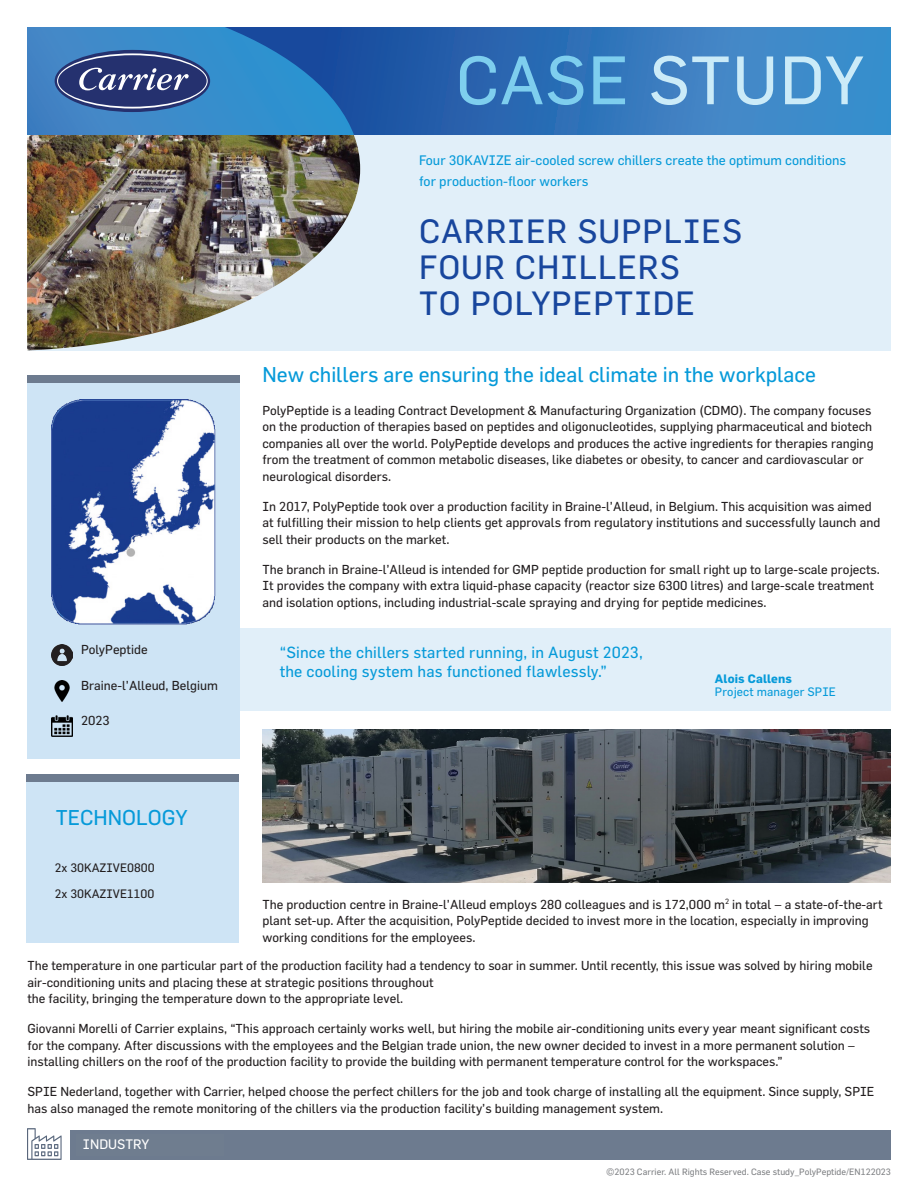
<style>
.page{position:relative;width:918px;height:1188px;background:#fff}
.page>*{position:absolute;margin:0;border:0;box-sizing:border-box;transform-origin:0 0}
.t1{font:67.05px "Flama Basic";letter-spacing:.02em;color:#cbebf8}
.t2{font:33px/36px "Flama";letter-spacing:.03em;color:#18469d}
.t3{font:21px "Flama";color:#069ad9}
.t4{font:15.75px/18.5px "Flama";letter-spacing:.01em;color:#069ad9}
.t5{font:13.5px/21px "Flama";color:#069ad9}
.t6{font:13.5px "Flama";color:#fff}
.t7{font:12.75px/16.5px "Flama";color:#231f20}
.t8{font:12.6px "Flama";letter-spacing:.025em;color:#fff}
.t9{font:12px "Flama";color:#231f20}
.t10{font:12px "Flama";letter-spacing:.01em;color:#069ad9}
.t11{font:700 12px "Flama";letter-spacing:.01em;color:#069ad9}
.t12{font:9px "Flama";color:#808285}
.s1{color:#7eceee}
</style>
<div class="page">
<div style="left:27px;top:775px;width:212px;height:168px;background:#cee4f5"></div>
<div style="left:71px;top:1131px;width:820px;height:29px;background:#6d7b8f"></div>
<svg style="left:27px;top:1128px;width:35px;height:32px"></svg>
<svg style="left:27px;top:27px;width:864px;height:108px;background:#3375b8"></svg>
<div style="left:27px;top:629px;width:864px;height:82px;background:#e1eff9"></div>
<div style="left:27px;top:376px;width:213px;height:383px;background:#cee4f5"></div>
<div style="left:27px;top:375px;width:213px;height:8px;background:#6d7b8f"></div>
<div style="left:27px;top:135px;width:864px;height:216px;background:#e1eff9"></div>
<img style="left:27px;top:135px;width:333px;height:216px">
<img style="left:262px;top:729px;width:628px;height:154px">
<div style="left:27px;top:775px;width:212px;height:7px;background:#6d7b8f"></div>
<img style="left:51px;top:399px;width:165px;height:226px">
<img style="left:52px;top:645px;width:21px;height:21px">
<img style="left:54px;top:680px;width:16px;height:21px">
<img style="left:52px;top:716px;width:21px;height:21px">
<p class="t1" style="left:456px;top:33px;width:410px"><span class="s1">CASE</span> STUDY</p>
<p class="t5" style="left:419px;top:150px;width:429px">Four 30KAVIZE air-cooled screw chillers create the optimum conditions for production-floor workers</p>
<p class="t2" style="left:419px;top:213px;width:325px">CARRIER SUPPLIES<br>FOUR CHILLERS<br>TO POLYPEPTIDE</p>
<p class="t3" style="left:262px;top:362px;width:555px">New chillers are ensuring the ideal climate in the workplace</p>
<p class="t7" style="left:81px;top:641px;width:68px">PolyPeptide</p>
<p class="t7" style="left:81px;top:677px;width:138px">Braine-l’Alleud, Belgium</p>
<p class="t7" style="left:81px;top:712px;width:30px">2023</p>
<p class="t3" style="left:56px;top:805px;width:134px">TECHNOLOGY</p>
<p class="t9" style="left:55px;top:861px;width:101px">2x 30KAZIVE0800</p>
<p class="t9" style="left:55px;top:886px;width:101px">2x 30KAZIVE1100</p>
<p class="t7" style="left:262px;top:402px;width:613px">PolyPeptide is a leading Contract Development &amp; Manufacturing Organization (CDMO). The company focuses on the production of therapies based on peptides and oligonucleotides, supplying pharmaceutical and biotech companies all over the world. PolyPeptide develops and produces the active ingredients for therapies ranging from the treatment of common metabolic diseases, like diabetes or obesity, to cancer and cardiovascular or neurological disorders.</p>
<p class="t7" style="left:262px;top:498px;width:619px">In 2017, PolyPeptide took over a production facility in Braine-l’Alleud, in Belgium. This acquisition was aimed at fulfilling their mission to help clients get approvals from regulatory institutions and successfully launch and sell their products on the market.</p>
<p class="t7" style="left:262px;top:561px;width:619px">The branch in Braine-l’Alleud is intended for GMP peptide production for small right up to large-scale projects.<br>It provides the company with extra liquid-phase capacity (reactor size 6300 litres) and large-scale treatment and isolation options, including industrial-scale spraying and drying for peptide medicines.</p>
<p class="t4" style="left:280px;top:643px;width:365px">“Since the chillers started running, in August 2023, the cooling system has functioned flawlessly.”</p>
<p class="t11" style="left:715px;top:671px;width:78px">Alois Callens</p>
<p class="t10" style="left:715px;top:685px;width:123px">Project manager SPIE</p>
<p class="t7" style="left:262px;top:896px;width:622px">The production centre in Braine-l’Alleud employs 280 colleagues and is 172,000 m<sup>2</sup> in total – a state-of-the-art plant set-up. After the acquisition, PolyPeptide decided to invest more in the location, especially in improving working conditions for the employees.</p>
<p class="t7" style="left:27px;top:957px;width:847px">The temperature in one particular part of the production facility had a tendency to soar in summer. Until recently, this issue was solved by hiring mobile air-conditioning units and placing these at strategic positions throughout<br>the facility, bringing the temperature down to the appropriate level.</p>
<p class="t7" style="left:27px;top:1020px;width:844px">Giovanni Morelli of Carrier explains, “This approach certainly works well, but hiring the mobile air-conditioning units every year meant significant costs for the company. After discussions with the employees and the Belgian trade union, the new owner decided to invest in a more permanent solution – installing chillers on the roof of the production facility to provide the building with permanent temperature control for the workspaces.”</p>
<p class="t7" style="left:27px;top:1083px;width:849px">SPIE Nederland, together with Carrier, helped choose the perfect chillers for the job and took charge of installing all the equipment. Since supply, SPIE has also managed the remote monitoring of the chillers via the production facility’s building management system.</p>
<p class="t8" style="left:81px;top:1134px;width:81px">INDUSTRIAL</p>
<p class="t6" style="left:83px;top:1136px;width:68px">INDUSTRY</p>
<p class="t12" style="left:606px;top:1166px;width:286px">©2023 Carrier. All Rights Reserved. Case study_PolyPeptide/EN122023</p>
</div>
